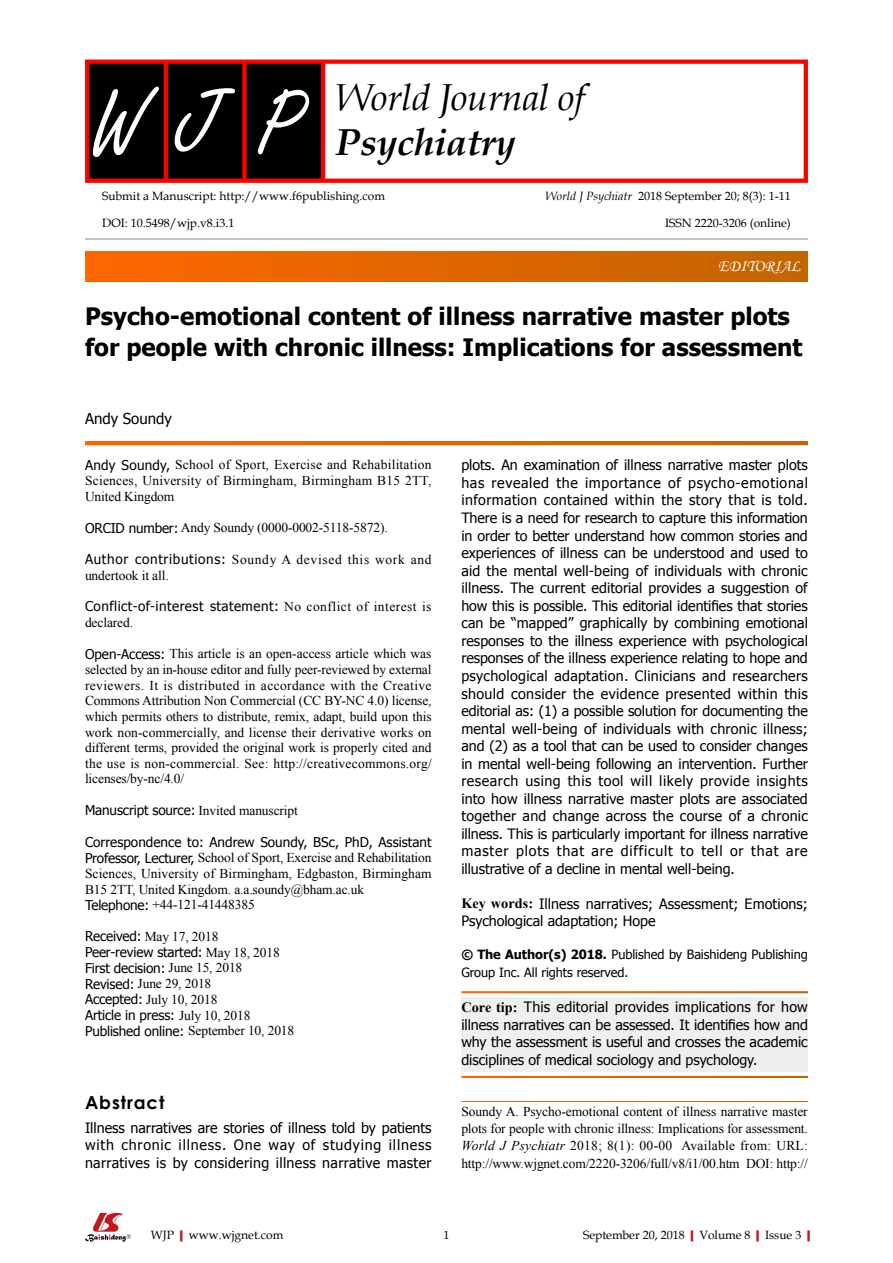
<style>
.page{position:relative;width:893px;height:1263px;background:#fff}
.page>*{position:absolute;margin:0;border:0;box-sizing:border-box;transform-origin:0 0}
.t1{font:97.5px "Freestyle Script";color:#fff}
.t2{font:italic 37.5px "Book Antiqua";letter-spacing:-.01em;color:#000}
.t3{font:italic 700 37.5px "Book Antiqua";letter-spacing:-.01em;color:#000}
.t4{font:700 24px/31.5px "Tahoma";color:#000}
.t5{font:700 18px "Century Gothic";letter-spacing:.05em;color:#000}
.t6{font:16.5px "Monotype Corsiva";color:#fff}
.t7{font:15px "Tahoma";color:#000}
.t8{font:14.25px/17.5px "Tahoma";letter-spacing:-.005em;color:#000;text-align:justify}
.t9{font:13.5px/15.6px "Times New Roman";letter-spacing:-.01em;color:#000;text-align:justify}
.t10{font:13.5px/15.8px "Tahoma";letter-spacing:-.01em;color:#000}
.t11{font:13.5px/15.8px "Times New Roman";letter-spacing:.05em;color:#000}
.t12{font:13.5px "Tahoma";letter-spacing:.035em;color:#000}
.t13{font:12.75px/17.2px "Tahoma";letter-spacing:-.005em;color:#000}
.t14{font:12px "Book Antiqua";color:#000}
.s1{font-style:italic}
.s2{font-family:"Tahoma"}
.s3{font-family:"Times New Roman"}
.s4{font-family:"Times New Roman";font-weight:700}
.s5{font-weight:700}
.s6{font-weight:700;color:#c01920}
</style>
<div class="page">
<div style="left:461px;top:997px;width:347px;height:74px;background:#eeefef"></div>
<div style="left:85px;top:252px;width:723px;height:29px;background:linear-gradient(to right,#f60,#c26500)"></div>
<hr style="left:85px;top:239px;width:723px;height:1px;background:#898989">
<svg style="left:85px;top:441px;width:723px;height:4px;background:#e06601"></svg>
<svg style="left:85px;top:1213px;width:46px;height:29px"></svg>
<div style="left:87px;top:61px;width:236px;height:121px;background:#000"></div>
<hr style="left:164px;top:61px;width:4px;height:121px;background:#f00">
<div style="left:242px;top:61px;width:5px;height:121px;background:#f00"></div>
<hr style="left:321px;top:61px;width:4px;height:121px;background:#f00">
<div style="left:85px;top:60px;width:723px;height:123px;border:4px solid #f00"></div>
<h1 class="t1" style="left:91px;top:71px;width:211px">WJP</h1>
<h2 class="t2" style="left:336px;top:76px;width:250px">World Journal of</h2>
<h2 class="t3" style="left:336px;top:120px;width:181px">Psychiatry</h2>
<p class="t14" style="left:102px;top:189px;width:284px">Submit a Manuscript: http://www.f6publishing.com</p>
<p class="t14" style="left:102px;top:216px;width:134px">DOI: 10.5498/wjp.v8.i3.1</p>
<p class="t14" style="left:545px;top:189px;width:247px"><span class="s1">World J Psychiatr</span> 2018 September 20; 8(3): 1-11</p>
<p class="t14" style="left:665px;top:216px;width:127px">ISSN 2220-3206 (online)</p>
<p class="t6" style="left:718px;top:258px;width:84px">EDITORIAL</p>
<h3 class="t4" style="left:85px;top:299px;width:719px">Psycho-emotional content of illness narrative master plots for people with chronic illness: Implications for assessment</h3>
<p class="t7" style="left:85px;top:409px;width:88px">Andy Soundy</p>
<p class="t9" style="left:85px;top:457px;width:348px"><span class="s2">Andy Soundy,</span> School of Sport, Exercise and Rehabilitation Sciences, University of Birmingham, Birmingham B15 2TT, United Kingdom</p>
<p class="t9" style="left:85px;top:520px;width:304px"><span class="s2">ORCID number:</span> Andy Soundy (0000-0002-5118-5872).</p>
<p class="t11" style="left:85px;top:551px;width:348px"><span class="s2">Author contributions:</span> Soundy A devised this work and undertook it all.</p>
<p class="t12" style="left:85px;top:598px;width:348px">Conflict-of-interest statement: <span class="s3">No conflict of interest is</span></p>
<p class="t9" style="left:85px;top:614px;width:50px">declared.</p>
<p class="t9" style="left:85px;top:646px;width:348px"><span class="s2">Open-Access:</span> This article is an open-access article which was selected by an in-house editor and fully peer-reviewed by external reviewers. It is distributed in accordance with the Creative Commons Attribution Non Commercial (CC BY-NC 4.0) license, which permits others to distribute, remix, adapt, build upon this work non-commercially, and license their derivative works on different terms, provided the original work is properly cited and the use is non-commercial. See: http://creativecommons.org/ licenses/by-nc/4.0/</p>
<p class="t10" style="left:85px;top:802px;width:214px">Manuscript source: <span class="s3">Invited manuscript</span></p>
<p class="t10" style="left:85px;top:833px;width:348px">Correspondence to: Andrew Soundy, BSc, PhD, Assistant</p>
<p class="t9" style="left:85px;top:850px;width:348px;text-align:left"><span class="s2">Professor, Lecturer,</span> School of Sport, Exercise and Rehabilitation Sciences, University of Birmingham, Edgbaston, Birmingham B15 2TT, United Kingdom. a.a.soundy@bham.ac.uk <span class="s2">Telephone:</span> +44-121-41448385</p>
<p class="t9" style="left:85px;top:928px;width:135px"><span class="s2">Received:</span> May 17, 2018</p>
<p class="t10" style="left:85px;top:944px;width:196px">Peer-review started: <span class="s3">May 18, 2018<br></span>First decision: <span class="s3">June 15, 2018</span></p>
<p class="t9" style="left:85px;top:976px;width:134px"><span class="s2">Revised:</span> June 29, 2018<br><span class="s2">Accepted:</span> July 10, 2018</p>
<p class="t10" style="left:85px;top:1007px;width:211px">Article in press: <span class="s3">July 10, 2018<br></span>Published online: <span class="s3">September 10, 2018</span></p>
<p class="t5" style="left:85px;top:1091px;width:81px">Abstract</p>
<p class="t8" style="left:85px;top:1119px;width:348px">Illness narratives are stories of illness told by patients with chronic illness. One way of studying illness narratives is by considering illness narrative master</p>
<p class="t8" style="left:461px;top:456px;width:348px">plots. An examination of illness narrative master plots has revealed the importance of psycho-emotional information contained within the story that is told.<br>There is a need for research to capture this information in order to better understand how common stories and experiences of illness can be understood and used to aid the mental well-being of individuals with chronic illness. The current editorial provides a suggestion of how this is possible. This editorial identifies that stories can be “mapped” graphically by combining emotional responses to the illness experience with psychological responses of the illness experience relating to hope and psychological adaptation. Clinicians and researchers should consider the evidence presented within this editorial as: (1) a possible solution for documenting the mental well-being of individuals with chronic illness; and (2) as a tool that can be used to consider changes in mental well-being following an intervention. Further research using this tool will likely provide insights into how illness narrative master plots are associated together and change across the course of a chronic illness. This is particularly important for illness narrative master plots that are difficult to tell or that are illustrative of a decline in mental well-being.</p>
<p class="t8" style="left:461px;top:894px;width:348px"><span class="s4">Key words:</span> Illness narratives; Assessment; Emotions;<br>Psychological adaptation; Hope</p>
<p class="t13" style="left:461px;top:945px;width:348px"><span class="s5">© The Author(s) 2018.</span> Published by Baishideng Publishing<br>Group Inc. All rights reserved.</p>
<p class="t8" style="left:461px;top:998px;width:348px"><span class="s4">Core tip:</span> This editorial provides implications for how illness narratives can be assessed. It identifies how and why the assessment is useful and crosses the academic disciplines of medical sociology and psychology.</p>
<p class="t9" style="left:461px;top:1103px;width:348px;line-height:17.2px">Soundy A. Psycho-emotional content of illness narrative master plots for people with chronic illness: Implications for assessment.<br><span class="s1">World J Psychiatr</span> 2018; 8(1): 00-00 Available from: URL: http://www.wjgnet.com/2220-3206/full/v8/i1/00.htm DOI: http://</p>
<p class="t14" style="left:151px;top:1227px;width:134px">WJP<span class="s6">|</span>www.wjgnet.com</p>
<p class="t14" style="left:443px;top:1227px;width:7px">1</p>
<p class="t14" style="left:583px;top:1227px;width:234px">September 20, 2018<span class="s6">|</span>Volume 8<span class="s6">|</span>Issue 3<span class="s6">|</span></p>
</div>
